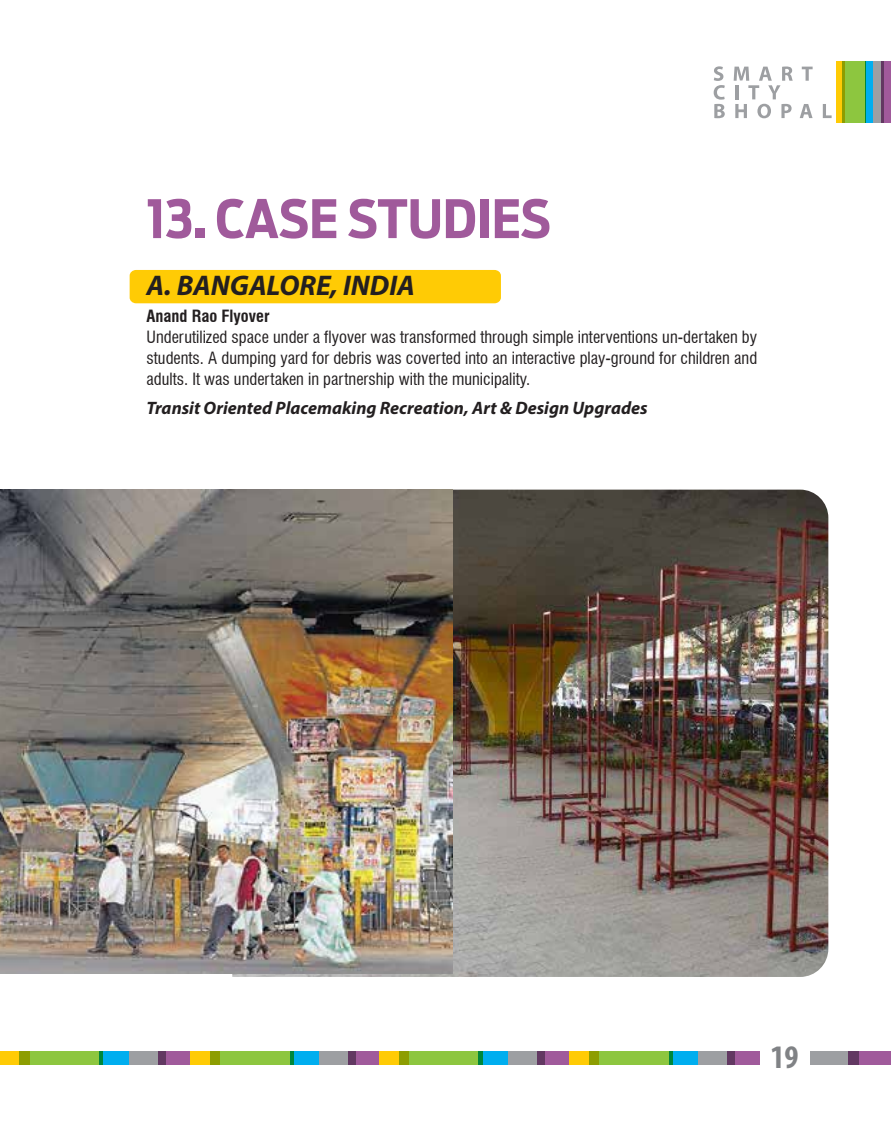
<style>
.page{position:relative;width:891px;height:1134px;background:#fff}
.page>*{position:absolute;margin:0;border:0;box-sizing:border-box;transform-origin:0 0}
.t1{font:700 52.5px "Antenna Cond";letter-spacing:-.005em;color:#a05a9b}
.t2{font:700 condensed 33px "Myriad Pro";color:#808285}
.t3{font:italic 700 28.5px "Myriad Pro";color:#231f20}
.t4{font:italic 700 18px "Myriad Pro";color:#231f20}
.t5{font:condensed 16.5px/21px "Swiss 721 BT";color:#231f20;text-align:justify}
.t6{font:700 condensed 16.5px "Swiss 721 BT";color:#231f20}
</style>
<div class="page">
<img style="left:232px;top:490px;width:596px;height:487px">
<img style="left:0;top:490px;width:453px;height:484px">
<div style="left:130px;top:270px;width:371px;height:33px;background:#ffcb05;border-radius:6px"></div>
<div style="left:836px;top:62px;width:9px;height:61px;background:#ffcb05"></div>
<div style="left:865px;top:62px;width:9px;height:61px;background:#00aeef"></div>
<div style="left:873px;top:62px;width:11px;height:61px;background:#9d9fa2"></div>
<div style="left:882px;top:62px;width:9px;height:61px;background:#a05a9b"></div>
<div style="left:842px;top:62px;width:24px;height:61px;background:#8dc63f"></div>
<svg style="left:802px;top:67px;width:11px;height:14px"></svg>
<svg style="left:714px;top:66px;width:11px;height:52px"></svg>
<svg style="left:734px;top:67px;width:59px;height:51px"></svg>
<svg style="left:800px;top:104px;width:13px;height:14px"></svg>
<svg style="left:823px;top:104px;width:9px;height:14px"></svg>
<div style="left:0;top:1051px;width:30px;height:14px;background:#ffcb05"></div>
<div style="left:100px;top:1051px;width:30px;height:14px;background:#00aeef"></div>
<div style="left:129px;top:1051px;width:37px;height:14px;background:#9d9fa2"></div>
<svg style="left:158px;top:1051px;width:32px;height:14px"></svg>
<div style="left:20px;top:1051px;width:83px;height:14px;background:#8dc63f"></div>
<div style="left:190px;top:1051px;width:30px;height:14px;background:#ffcb05"></div>
<div style="left:290px;top:1051px;width:30px;height:14px;background:#00aeef"></div>
<div style="left:320px;top:1051px;width:36px;height:14px;background:#9d9fa2"></div>
<svg style="left:349px;top:1051px;width:30px;height:14px"></svg>
<div style="left:210px;top:1051px;width:84px;height:14px;background:#8dc63f"></div>
<div style="left:379px;top:1051px;width:30px;height:14px;background:#ffcb05"></div>
<div style="left:479px;top:1051px;width:30px;height:14px;background:#00aeef"></div>
<div style="left:508px;top:1051px;width:37px;height:14px;background:#9d9fa2"></div>
<svg style="left:537px;top:1051px;width:32px;height:14px"></svg>
<div style="left:399px;top:1051px;width:83px;height:14px;background:#8dc63f"></div>
<div style="left:569px;top:1051px;width:30px;height:14px;background:#ffcb05"></div>
<div style="left:669px;top:1051px;width:30px;height:14px;background:#00aeef"></div>
<div style="left:699px;top:1051px;width:36px;height:14px;background:#9d9fa2"></div>
<svg style="left:728px;top:1051px;width:32px;height:14px"></svg>
<div style="left:589px;top:1051px;width:84px;height:14px;background:#8dc63f"></div>
<div style="left:810px;top:1051px;width:48px;height:14px;background:#9d9fa2"></div>
<svg style="left:848px;top:1051px;width:43px;height:14px"></svg>
<h1 class="t1" style="left:147px;top:183px;width:406px">13. CASE STUDIES</h1>
<h3 class="t3" style="left:147px;top:267px;width:270px">A. BANGALORE, INDIA</h3>
<p class="t6" style="left:147px;top:306px;width:125px">Anand Rao Flyover</p>
<p class="t5" style="left:147px;top:326px;width:612px">Underutilized space under a flyover was transformed through simple interventions un-dertaken by students. A dumping yard for debris was coverted into an interactive play-ground for children and adults. It was undertaken in partnership with the municipality.</p>
<p class="t4" style="left:147px;top:396px;width:503px">Transit Oriented Placemaking Recreation, Art &amp; Design Upgrades</p>
<h2 class="t2" style="left:771px;top:1036px;width:30px">19</h2>
</div>
